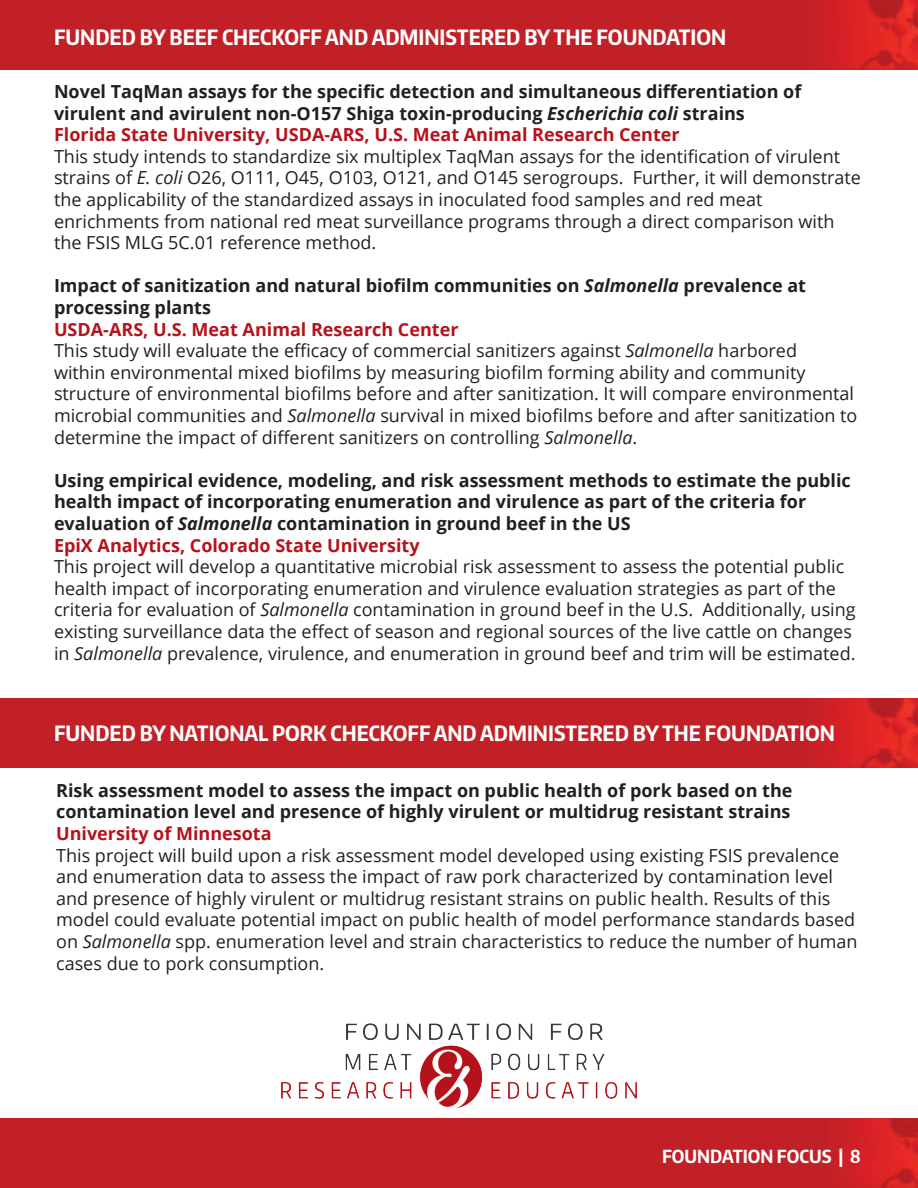
<style>
.page{position:relative;width:918px;height:1188px;background:#fff}
.page>*{position:absolute;margin:0;border:0;box-sizing:border-box;transform-origin:0 0}
.t1{font:700 21px "Encode Sans Condensed";color:#fff}
.t2{font:18px/21.6px "Open Sans";color:#231f20}
.t3{font:700 18px/21.6px "Open Sans";color:#231f20}
.t4{font:700 18px "Open Sans";color:#b5121b}
.t5{font:700 18px "Encode Sans Condensed";color:#fff}
.s1{font-style:italic}
.s2{color:#b5121b}
</style>
<div class="page">
<img style="left:0;top:1119px;width:918px;height:69px">
<img style="left:0;top:0;width:918px;height:69px">
<img style="left:281px;top:1024px;width:356px;height:85px">
<img style="left:0;top:699px;width:918px;height:69px">
<p class="t1" style="left:54px;top:24px;width:674px">FUNDED BY BEEF CHECKOFF AND ADMINISTERED BY THE FOUNDATION</p>
<p class="t3" style="left:54px;top:80px;width:749px">Novel TaqMan assays for the specific detection and simultaneous differentiation of virulent and avirulent non-O157 Shiga toxin-producing <span class="s1">Escherichia coli</span> strains<br><span class="s2">Florida State University, USDA-ARS, U.S. Meat Animal Research Center</span></p>
<p class="t2" style="left:54px;top:145px;width:808px">This study intends to standardize six multiplex TaqMan assays for the identification of virulent strains of <span class="s1">E. coli</span> O26, O111, O45, O103, O121, and O145 serogroups. Further, it will demonstrate the applicability of the standardized assays in inoculated food samples and red meat enrichments from national red meat surveillance programs through a direct comparison with the FSIS MLG 5C.01 reference method.</p>
<p class="t3" style="left:54px;top:275px;width:754px">Impact of sanitization and natural biofilm communities on <span class="s1">Salmonella</span> prevalence at processing plants<br><span class="s2">USDA-ARS, U.S. Meat Animal Research Center</span></p>
<p class="t2" style="left:54px;top:339px;width:805px">This study will evaluate the efficacy of commercial sanitizers against <span class="s1">Salmonella</span> harbored<br>within environmental mixed biofilms by measuring biofilm forming ability and community structure of environmental biofilms before and after sanitization. It will compare environmental microbial communities and <span class="s1">Salmonella</span> survival in mixed biofilms before and after sanitization to determine the impact of different sanitizers on controlling <span class="s1">Salmonella</span>.</p>
<p class="t3" style="left:54px;top:469px;width:798px">Using empirical evidence, modeling, and risk assessment methods to estimate the public health impact of incorporating enumeration and virulence as part of the criteria for evaluation of <span class="s1">Salmonella</span> contamination in ground beef in the US<br><span class="s2">EpiX Analytics, Colorado State University</span></p>
<p class="t2" style="left:54px;top:555px;width:803px">This project will develop a quantitative microbial risk assessment to assess the potential public health impact of incorporating enumeration and virulence evaluation strategies as part of the criteria for evaluation of <span class="s1">Salmonella</span> contamination in ground beef in the U.S. Additionally, using existing surveillance data the effect of season and regional sources of the live cattle on changes in <span class="s1">Salmonella</span> prevalence, virulence, and enumeration in ground beef and trim will be estimated.</p>
<p class="t1" style="left:54px;top:719px;width:782px">FUNDED BY NATIONAL PORK CHECKOFF AND ADMINISTERED BY THE FOUNDATION</p>
<p class="t3" style="left:56px;top:779px;width:738px">Risk assessment model to assess the impact on public health of pork based on the contamination level and presence of highly virulent or multidrug resistant strains</p>
<p class="t4" style="left:56px;top:821px;width:217px">University of Minnesota</p>
<p class="t2" style="left:56px;top:844px;width:803px">This project will build upon a risk assessment model developed using existing FSIS prevalence and enumeration data to assess the impact of raw pork characterized by contamination level and presence of highly virulent or multidrug resistant strains on public health. Results of this model could evaluate potential impact on public health of model performance standards based on <span class="s1">Salmonella</span> spp. enumeration level and strain characteristics to reduce the number of human cases due to pork consumption.</p>
<p class="t5" style="left:662px;top:1144px;width:200px">FOUNDATION FOCUS | 8</p>
</div>
